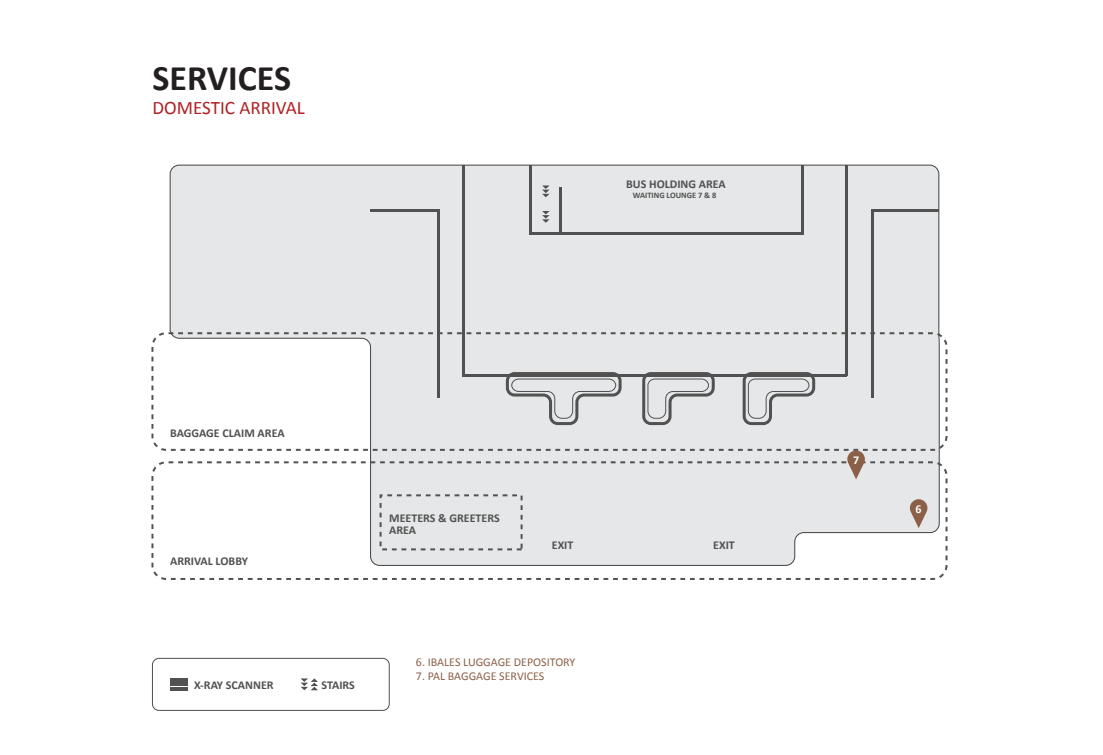
<style>
.page{position:relative;width:1103px;height:755px;background:#fff}
.page>*{position:absolute;margin:0;border:0;box-sizing:border-box;transform-origin:0 0}
.t1{font:700 36px "Calibri";color:#231f20}
.t2{font:19.1px "Calibri";color:#b02125}
.t3{font:700 12px/12px "Calibri";color:#515151}
.t4{font:12px "Calibri";color:#8c6048}
.t5{font:700 12px "Calibri";color:#fff}
.t6{font:700 8.4px "Calibri";color:#515151}
</style>
<div class="page">
<svg style="left:169px;top:164px;width:771px;height:402px"></svg>
<div style="left:151px;top:461px;width:796px;height:119px;border:2px dashed #515151;border-radius:14px"></div>
<div style="left:151px;top:332px;width:796px;height:119px;border:2px dashed #515151;border-radius:14px"></div>
<hr style="left:560px;top:188px;width:2px;height:46px;background:#515151">
<hr style="left:438px;top:210px;width:2px;height:188px;background:#515151">
<hr style="left:370px;top:210px;width:70px;height:2px;background:#515151">
<hr style="left:529px;top:165px;width:2px;height:69px;background:#515151">
<hr style="left:801px;top:165px;width:2px;height:69px;background:#515151">
<hr style="left:530px;top:232px;width:273px;height:2px;background:#515151">
<hr style="left:462px;top:165px;width:2px;height:211px;background:#515151">
<hr style="left:845px;top:165px;width:2px;height:211px;background:#515151">
<hr style="left:871px;top:210px;width:67px;height:2px;background:#515151">
<hr style="left:462px;top:375px;width:385px;height:2px;background:#515151">
<hr style="left:871px;top:210px;width:2px;height:188px;background:#515151">
<div style="left:379px;top:494px;width:143px;height:56px;border:2px dashed #515151"></div>
<svg style="left:542px;top:211px;width:7px;height:12px"></svg>
<svg style="left:542px;top:185px;width:7px;height:12px"></svg>
<svg style="left:504px;top:370px;width:119px;height:56px"></svg>
<svg style="left:640px;top:370px;width:76px;height:56px"></svg>
<svg style="left:741px;top:370px;width:75px;height:56px"></svg>
<svg style="left:300px;top:678px;width:18px;height:12px"></svg>
<svg style="left:170px;top:678px;width:17px;height:3px"></svg>
<hr style="left:170px;top:682px;width:17px;height:4px;background:#515151">
<hr style="left:170px;top:687px;width:17px;height:4px;background:#515151">
<div style="left:152px;top:658px;width:237px;height:52px;border:1px solid #515151;border-radius:6px"></div>
<svg style="left:909px;top:499px;width:18px;height:29px"></svg>
<svg style="left:847px;top:450px;width:17px;height:29px"></svg>
<h1 class="t1" style="left:152px;top:55px;width:140px">SERVICES</h1>
<h2 class="t2" style="left:152px;top:96px;width:154px">DOMESTIC ARRIVAL</h2>
<p class="t3" style="left:626px;top:178px;width:101px">BUS HOLDING AREA</p>
<p class="t6" style="left:632px;top:190px;width:85px">WAITING LOUNGE 7 &amp; 8</p>
<p class="t3" style="left:170px;top:427px;width:116px">BAGGAGE CLAIM AREA</p>
<p class="t3" style="left:170px;top:555px;width:79px">ARRIVAL LOBBY</p>
<p class="t3" style="left:389px;top:512px;width:112px">MEETERS &amp; GREETERS<br>AREA</p>
<p class="t3" style="left:552px;top:539px;width:23px">EXIT</p>
<p class="t3" style="left:713px;top:539px;width:23px">EXIT</p>
<p class="t3" style="left:194px;top:678px;width:81px">X-RAY SCANNER</p>
<p class="t3" style="left:321px;top:678px;width:35px">STAIRS</p>
<p class="t4" style="left:416px;top:654px;width:161px">6. IBALES LUGGAGE DEPOSITORY</p>
<p class="t4" style="left:416px;top:668px;width:130px">7. PAL BAGGAGE SERVICES</p>
<p class="t5" style="left:853px;top:452px;width:8px">7</p>
<p class="t5" style="left:915px;top:501px;width:8px">6</p>
</div>
